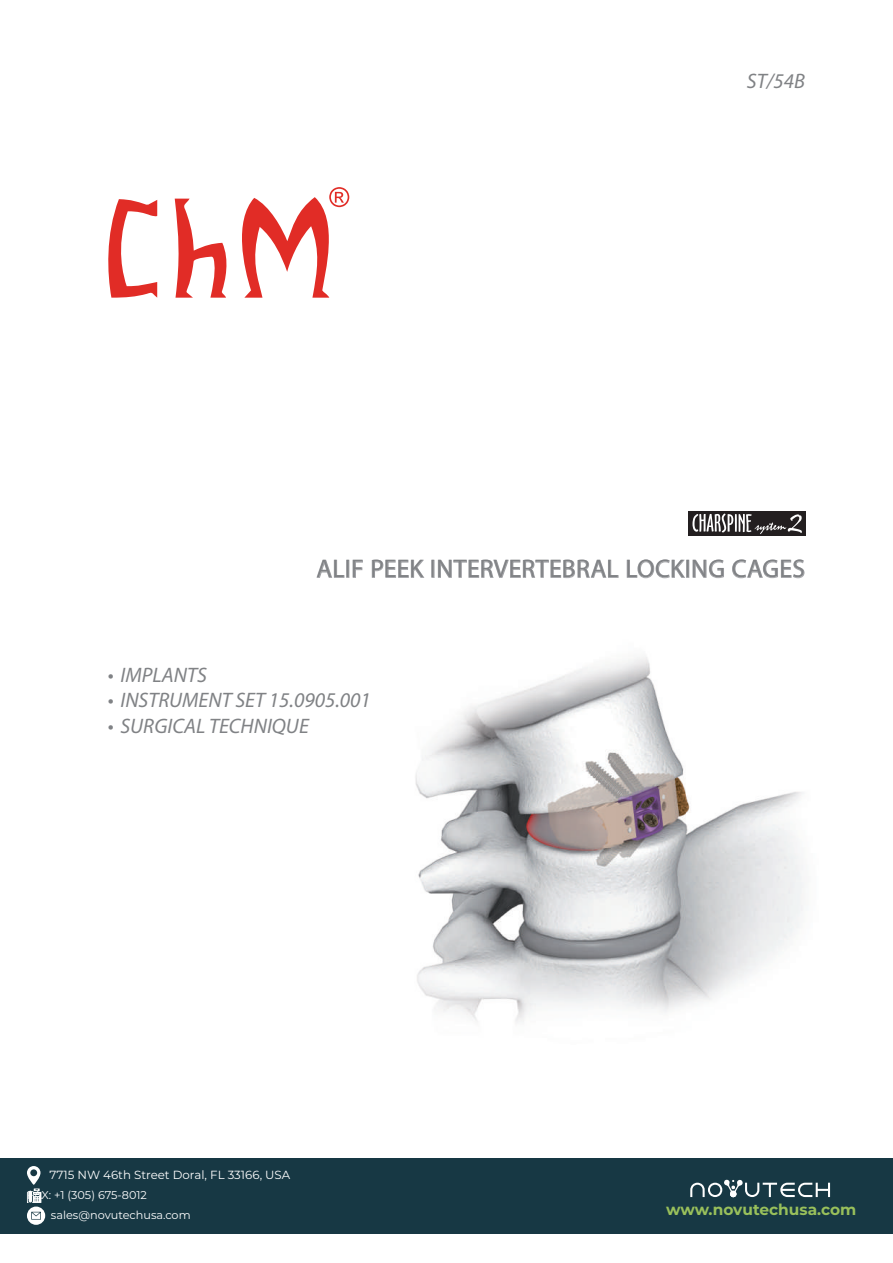
<style>
.page{position:relative;width:893px;height:1263px;background:#fff}
.page>*{position:absolute;margin:0;border:0;box-sizing:border-box;transform-origin:0 0}
.t1{font:25.5px "Myriad Pro";letter-spacing:.015em;color:#808285}
.t2{font:italic 21px "Myriad Pro";color:#808285}
.t3{font:700 15.45px "Montserrat";color:#99c05b}
.t4{font:11.85px "Montserrat";color:#fff}
.t5{font:11.25px/20.2px "Montserrat";color:#fff}
</style>
<div class="page">
<svg style="left:175px;top:187px;width:174px;height:111px"></svg>
<svg style="left:108px;top:199px;width:49px;height:99px"></svg>
<img style="left:415px;top:657px;width:389px;height:366px">
<div style="left:688px;top:511px;width:117px;height:24px;background:#231f20"></div>
<svg style="left:692px;top:514px;width:110px;height:20px"></svg>
<svg style="left:316px;top:559px;width:29px;height:19px"></svg>
<div style="left:346px;top:560px;width:3px;height:18px;border:1px solid #a8a9ad"></div>
<svg style="left:352px;top:559px;width:11px;height:19px"></svg>
<svg style="left:372px;top:559px;width:53px;height:19px"></svg>
<div style="left:431px;top:560px;width:3px;height:18px;border:1px solid #a8a9ad"></div>
<svg style="left:438px;top:559px;width:181px;height:20px"></svg>
<svg style="left:626px;top:559px;width:59px;height:19px"></svg>
<div style="left:686px;top:560px;width:3px;height:18px;border:1px solid #a8a9ad"></div>
<svg style="left:692px;top:559px;width:32px;height:19px"></svg>
<svg style="left:732px;top:559px;width:73px;height:19px"></svg>
<div style="left:0;top:1158px;width:893px;height:76px;background:#173844"></div>
<svg style="left:27px;top:1166px;width:18px;height:59px"></svg>
<svg style="left:690px;top:1179px;width:140px;height:18px"></svg>
<p class="t2" style="left:747px;top:68px;width:60px">ST/54B</p>
<p class="t1" style="left:317px;top:553px;width:490px">ALIF PEEK INTERVERTEBRAL LOCKING CAGES</p>
<p class="t2" style="left:108px;top:662px;width:101px">• IMPLANTS</p>
<p class="t2" style="left:108px;top:687px;width:265px">• INSTRUMENT SET 15.0905.001</p>
<p class="t2" style="left:108px;top:712px;width:203px">• SURGICAL TECHNIQUE</p>
<p class="t4" style="left:50px;top:1166px;width:242px">7715 NW 46th Street Doral, FL 33166, USA</p>
<p class="t5" style="left:51px;top:1184px;width:141px;text-indent:-24px">FAX: +1 (305) 675-8012 sales@novutechusa.com</p>
<p class="t3" style="left:666px;top:1198px;width:192px">www.novutechusa.com</p>
</div>
